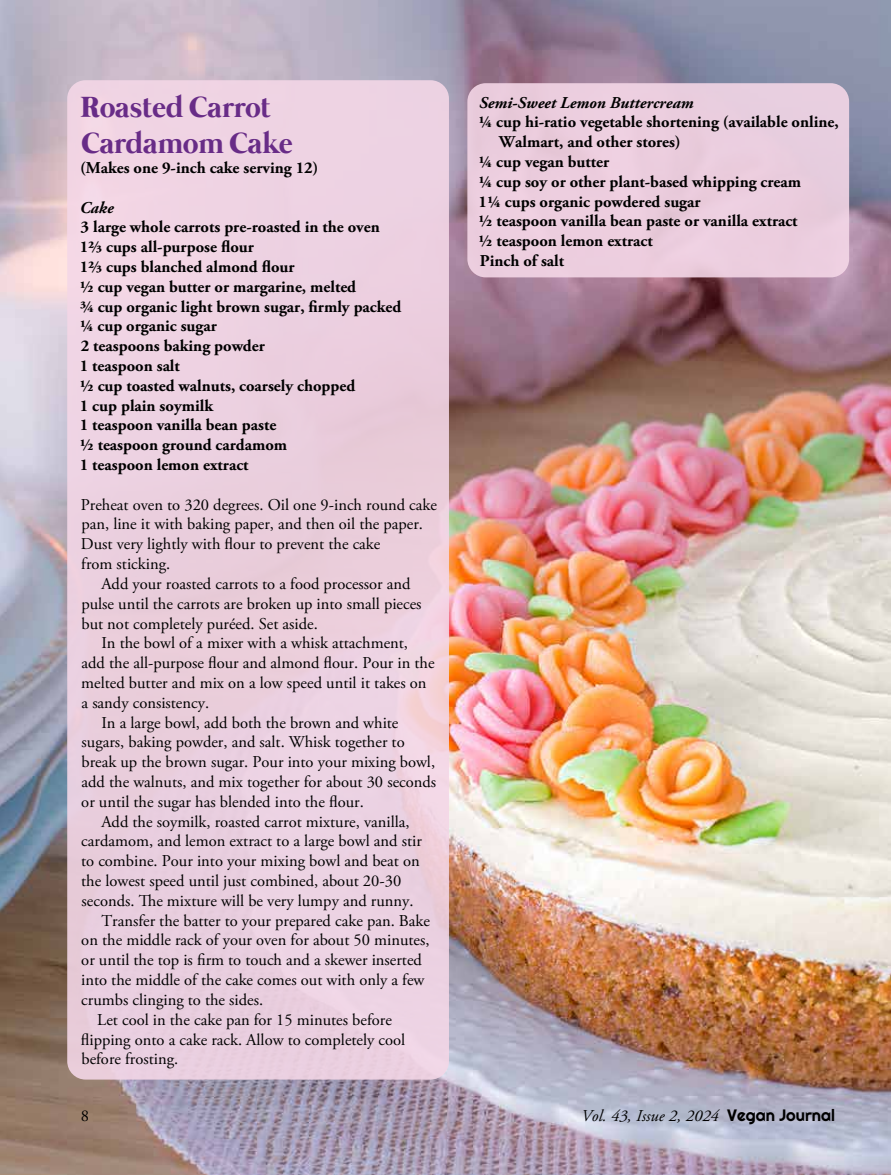
<style>
.page{position:relative;width:891px;height:1175px;background:#fff}
.page>*{position:absolute;margin:0;border:0;box-sizing:border-box;transform-origin:0 0}
.t1{font:700 30px/36px "Mermaid";color:#682c87}
.t2{font:16.5px "Adobe Garamond Pro";color:#000}
.t3{font:700 16.5px/19.8px "Adobe Garamond Pro";color:#000}
.t4{font:italic 700 16.5px "Adobe Garamond Pro";color:#000}
.t5{font:italic 16.5px "Adobe Garamond Pro";color:#000}
.s1{font-family:"Righteous";font-style:normal}
</style>
<div class="page">
<img style="left:0;top:0;width:891px;height:1174px">
<div style="left:67px;top:80px;width:382px;height:999px;background:#ecd0e0;border-radius:18px"></div>
<div style="left:467px;top:83px;width:382px;height:194px;background:#ebcdde;border-radius:18px"></div>
<h1 class="t1" style="left:80px;top:91px;width:214px">Roasted Carrot<br>Cardamom Cake</h1>
<p class="t3" style="left:80px;top:158px;width:240px">(Makes one 9-inch cake serving 12)</p>
<p class="t4" style="left:80px;top:198px;width:35px">Cake</p>
<p class="t3" style="left:80px;top:217px;width:323px">3 large whole carrots pre-roasted in the oven<br>1⅔ cups all-purpose flour<br>1⅔ cups blanched almond flour<br>½ cup vegan butter or margarine, melted<br>¾ cup organic light brown sugar, firmly packed ¼ cup organic sugar<br>2 teaspoons baking powder<br>1 teaspoon salt<br>½ cup toasted walnuts, coarsely chopped<br>1 cup plain soymilk<br>1 teaspoon vanilla bean paste<br>½ teaspoon ground cardamom<br>1 teaspoon lemon extract</p>
<p class="t2" style="left:81px;top:494px;width:358px">Preheat oven to 320 degrees. Oil one 9-inch round cake</p>
<p class="t2" style="left:81px;top:514px;width:343px">pan, line it with baking paper, and then oil the paper.</p>
<p class="t2" style="left:81px;top:534px;width:301px">Dust very lightly with flour to prevent the cake</p>
<p class="t2" style="left:81px;top:554px;width:90px">from sticking.</p>
<p class="t2" style="left:101px;top:574px;width:311px">Add your roasted carrots to a food processor and</p>
<p class="t2" style="left:81px;top:593px;width:342px">pulse until the carrots are broken up into small pieces</p>
<p class="t2" style="left:81px;top:613px;width:238px">but not completely puréed. Set aside.</p>
<p class="t2" style="left:101px;top:633px;width:308px">In the bowl of a mixer with a whisk attachment,</p>
<p class="t2" style="left:82px;top:653px;width:355px">add the all-purpose flour and almond flour. Pour in the</p>
<p class="t2" style="left:81px;top:673px;width:347px">melted butter and mix on a low speed until it takes on</p>
<p class="t2" style="left:82px;top:692px;width:129px">a sandy consistency.</p>
<p class="t2" style="left:101px;top:712px;width:299px">In a large bowl, add both the brown and white</p>
<p class="t2" style="left:82px;top:732px;width:325px">sugars, baking powder, and salt. Whisk together to</p>
<p class="t2" style="left:81px;top:752px;width:355px">break up the brown sugar. Pour into your mixing bowl,</p>
<p class="t2" style="left:82px;top:772px;width:356px">add the walnuts, and mix together for about 30 seconds</p>
<p class="t2" style="left:81px;top:791px;width:284px">or until the sugar has blended into the flour.</p>
<p class="t2" style="left:101px;top:811px;width:310px">Add the soymilk, roasted carrot mixture, vanilla,</p>
<p class="t2" style="left:81px;top:831px;width:342px">cardamom, and lemon extract to a large bowl and stir</p>
<p class="t2" style="left:81px;top:851px;width:340px">to combine. Pour into your mixing bowl and beat on</p>
<p class="t2" style="left:81px;top:871px;width:322px">the lowest speed until just combined, about 20-30</p>
<p class="t2" style="left:82px;top:890px;width:333px">seconds. The mixture will be very lumpy and runny.</p>
<p class="t2" style="left:101px;top:910px;width:330px">Transfer the batter to your prepared cake pan. Bake</p>
<p class="t2" style="left:81px;top:930px;width:350px">on the middle rack of your oven for about 50 minutes,</p>
<p class="t2" style="left:81px;top:950px;width:342px">or until the top is firm to touch and a skewer inserted</p>
<p class="t2" style="left:81px;top:970px;width:345px">into the middle of the cake comes out with only a few</p>
<p class="t2" style="left:81px;top:989px;width:183px">crumbs clinging to the sides.</p>
<p class="t2" style="left:97px;top:1009px;width:296px">Let cool in the cake pan for 15 minutes before</p>
<p class="t2" style="left:81px;top:1029px;width:326px">flipping onto a cake rack. Allow to completely cool</p>
<p class="t2" style="left:81px;top:1049px;width:98px">before frosting.</p>
<p class="t4" style="left:479px;top:93px;width:216px">Semi-Sweet Lemon Buttercream</p>
<p class="t3" style="left:478px;top:113px;width:362px">¼ cup hi-ratio vegetable shortening (available online,</p>
<p class="t3" style="left:499px;top:132px;width:183px">Walmart, and other stores)</p>
<p class="t3" style="left:478px;top:152px;width:132px">¼ cup vegan butter</p>
<p class="t3" style="left:478px;top:172px;width:324px">¼ cup soy or other plant-based whipping cream</p>
<p class="t3" style="left:479px;top:192px;width:224px">1¼ cups organic powdered sugar</p>
<p class="t3" style="left:479px;top:212px;width:320px">½ teaspoon vanilla bean paste or vanilla extract</p>
<p class="t3" style="left:479px;top:231px;width:176px">½ teaspoon lemon extract</p>
<p class="t3" style="left:480px;top:251px;width:86px">Pinch of salt</p>
<p class="t2" style="left:81px;top:1105px;width:10px">8</p>
<p class="t5" style="left:581px;top:1105px;width:255px">Vol. 43, Issue 2, 2024 <span class="s1">Vegan Journal</span></p>
</div>
